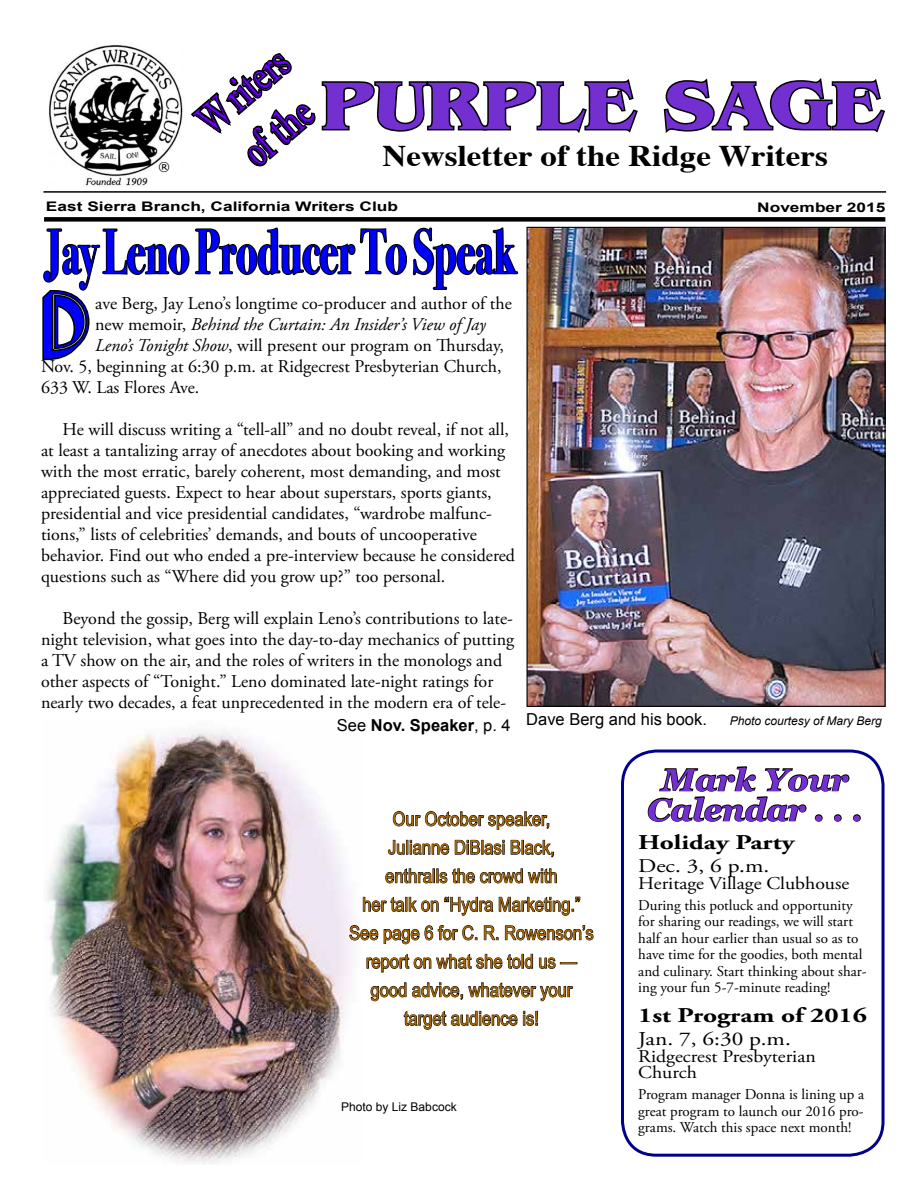
<style>
.page{position:relative;width:918px;height:1188px;background:#fff}
.page>*{position:absolute;margin:0;border:0;box-sizing:border-box;transform-origin:0 0}
.t1{font:83.1px "Core Deco A1";color:#00f}
.t2{font:700 70.2px "Benguiat Std ITC";color:#742fd1;scale:1.11 1}
.t3{font:63px "Bodoni Svty Two ITCTT Bold";color:#00f;scale:.67 1}
.t4{font:45px/53.8px "Imprint MT Shadow";color:#6d00ff;text-align:center;scale:.73 1}
.t5{font:italic 700 31.05px/30px "Georgia";color:#742fd1;text-align:center;scale:1.06 1}
.t6{font:700 30px "Times";color:#000;scale:1.1 1}
.t7{font:700 21px "Adobe Garamond Pro";color:#000;scale:1.3 1}
.t8{font:19.5px "Adobe Garamond Pro";color:#000;scale:1.2 1}
.t9{font:19.35px/28.5px "Arial";color:#a60;text-align:center;scale:.85 1}
.t10{font:18px/21px "Adobe Garamond Pro";color:#000}
.t11{font:18px/16.5px "Adobe Garamond Pro";color:#000;scale:1.1 1}
.t12{font:italic 18px "Adobe Garamond Pro";color:#000}
.t13{font:16.5px "Arial";color:#000}
.t14{font:700 16.5px "Arial";color:#000}
.t15{font:15px/16.5px "Adobe Garamond Pro";color:#000}
.t16{font:700 13.2px "Arial";color:#000;scale:1.31 1}
.t17{font:italic 12px "Arial";color:#000}
.t18{font:12px "Arial";color:#000}
.t19{font:12px "MS Reference Sans Serif";color:#000}
.s1{font-size:42px}
.s2{font-style:normal}
.s3{font-style:italic}
.s4{font-weight:400}
</style>
<div class="page">
<svg style="left:663px;top:78px;width:222px;height:55px"></svg>
<hr style="left:43px;top:191px;width:843px;height:2px;background:#000">
<div style="left:44px;top:217px;width:841px;height:5px;background:#000"></div>
<div style="left:621px;top:750px;width:264px;height:407px;border:3px solid #00008c;border-radius:34px"></div>
<svg style="left:647px;top:766px;width:214px;height:56px"></svg>
<img style="left:528px;top:229px;width:356px;height:476px">
<svg style="left:42px;top:45px;width:598px;height:557px"></svg>
<img style="left:46px;top:730px;width:317px;height:434px">
<svg style="left:393px;top:811px;width:157px;height:19px"></svg>
<svg style="left:388px;top:839px;width:166px;height:19px"></svg>
<svg style="left:385px;top:868px;width:172px;height:16px"></svg>
<svg style="left:363px;top:896px;width:218px;height:20px"></svg>
<svg style="left:349px;top:925px;width:128px;height:19px"></svg>
<svg style="left:484px;top:925px;width:14px;height:16px"></svg>
<svg style="left:505px;top:925px;width:89px;height:16px"></svg>
<svg style="left:366px;top:953px;width:167px;height:20px"></svg>
<svg style="left:539px;top:957px;width:38px;height:12px"></svg>
<svg style="left:370px;top:982px;width:203px;height:19px"></svg>
<svg style="left:404px;top:1010px;width:134px;height:20px"></svg>
<h3 class="t4" style="left:184px;top:105px;width:148px;rotate:-41deg"><span class="s1">W</span>riters of the</h3>
<h2 class="t2" style="left:322px;top:65px;width:508px">PURPLE SAGE</h2>
<h3 class="t6" style="left:383px;top:127px;width:406px">Newsletter of the Ridge Writers</h3>
<p class="t16" style="left:757px;top:199px;width:99px">November 2015</p>
<p class="t19" style="left:158px;top:159px;width:13px">®</p>
<p class="t16" style="left:46px;top:197px;width:270px">East Sierra Branch, California Writers Club</p>
<h3 class="t3" style="left:44px;top:200px;width:705px">Jay Leno Producer To Speak</h3>
<h1 class="t1" style="left:41px;top:270px;width:56px">D</h1>
<p class="t10" style="left:95px;top:293px;width:418px">ave Berg, Jay Leno’s longtime co-producer and author of the</p>
<p class="t12" style="left:95px;top:313px;width:392px"><span class="s2">new memoir,</span> Behind the Curtain: An Insider’s View of Jay</p>
<p class="t10" style="left:95px;top:335px;width:410px"><span class="s3">Leno’s Tonight Show</span>, will present our program on Thursday,</p>
<p class="t10" style="left:41px;top:356px;width:462px">Nov. 5, beginning at 6:30 p.m. at Ridgecrest Presbyterian Church,</p>
<p class="t10" style="left:41px;top:377px;width:160px">633 W. Las Flores Ave.</p>
<p class="t10" style="left:41px;top:419px;width:476px;text-indent:22px">He will discuss writing a “tell-all” and no doubt reveal, if not all, at least a tantalizing array of anecdotes about booking and working with the most erratic, barely coherent, most demanding, and most appreciated guests. Expect to hear about superstars, sports giants, presidential and vice presidential candidates, “wardrobe malfunc&shy;tions,” lists of celebrities’ demands, and bouts of uncooperative behavior. Find out who ended a pre-interview because he considered questions such as “Where did you grow up?” too personal.</p>
<p class="t10" style="left:41px;top:608px;width:475px;text-indent:22px">Beyond the gossip, Berg will explain Leno’s contributions to late&shy;night television, what goes into the day-to-day mechanics of putting a TV show on the air, and the roles of writers in the monologs and other aspects of “Tonight.” Leno dominated late-night ratings for nearly two decades, a feat unprecedented in the modern era of tele-</p>
<p class="t14" style="left:337px;top:714px;width:175px"><span class="s4">See</span> Nov. Speaker<span class="s4">, p. 4</span></p>
<p class="t13" style="left:526px;top:708px;width:182px">Dave Berg and his book.</p>
<p class="t17" style="left:730px;top:713px;width:154px">Photo courtesy of Mary Berg</p>
<p class="t9" style="left:349px;top:805px;width:289px">Our October speaker,<br>Julianne DiBlasi Black,<br>enthralls the crowd with<br>her talk on “Hydra Marketing.”<br>See page 6 for C. R. Rowenson’s report on what she told us — good advice, whatever your target audience is!</p>
<p class="t18" style="left:341px;top:1099px;width:117px">Photo by Liz Babcock</p>
<h3 class="t5" style="left:647px;top:765px;width:205px">Mark Your<br>Calendar . . .</h3>
<p class="t7" style="left:638px;top:830px;width:122px">Holiday Party</p>
<p class="t8" style="left:638px;top:854px;width:111px">Dec. 3, 6 p.m.</p>
<p class="t11" style="left:638px;top:875px;width:193px">Heritage Village Clubhouse</p>
<p class="t15" style="left:638px;top:897px;width:230px">During this potluck and opportunity for sharing our readings, we will start half an hour earlier than usual so as to have time for the goodies, both mental and culinary. Start thinking about shar&shy;ing your fun 5-7-minute reading!</p>
<p class="t7" style="left:638px;top:1003px;width:177px">1st Program of 2016</p>
<p class="t8" style="left:638px;top:1027px;width:129px">Jan. 7, 6:30 p.m.</p>
<p class="t11" style="left:638px;top:1048px;width:163px">Ridgecrest Presbyterian<br>Church</p>
<p class="t15" style="left:638px;top:1087px;width:227px;text-align:justify">Program manager Donna is lining up a great program to launch our 2016 pro&shy;grams. Watch this space next month!</p>
</div>
